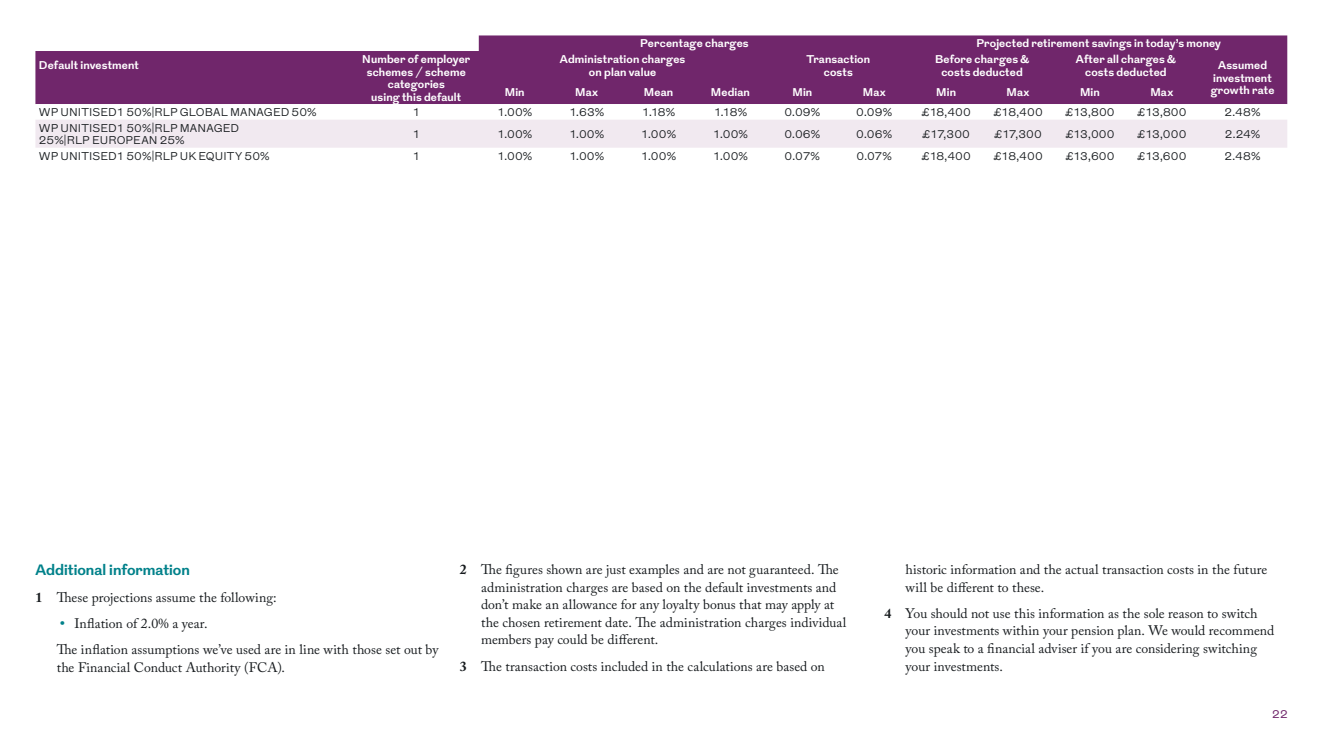
<style>
.page{position:relative;width:1323px;height:745px;background:#fff}
.page>*{position:absolute;margin:0;border:0;box-sizing:border-box;transform-origin:0 0}
.Subheading_2{font:700 15px "Grot";color:#01818a}
.Body_Text_-_numbers{font:13.75px/17.5px "Adobe Caslon Pro";color:#171b1e}
.Body_Text{font:13.75px/17.5px "Adobe Caslon Pro";letter-spacing:.005em;color:#171b1e}
.Body_Text_-_bullets{font:13.75px "Adobe Caslon Pro";letter-spacing:.005em;color:#171b1e}
.Table_header{font:700 11.25px/12.5px "Grot";letter-spacing:.01em;color:#fff;text-align:center}
.Table_body{font:300 11.25px "Grot";letter-spacing:.01em;color:#171b1e}
.Table_body_left_cell{font:300 11.25px/12.5px "Grot";letter-spacing:.01em;color:#171b1e}
.t1{font:11.25px "Grot";color:#70266b}
.s1{color:#fff}
.s2{font-weight:700}
.s3{font-weight:700;color:#01818a}
</style>
<div class="page">
<svg style="left:35px;top:35px;width:1252px;height:69px;background:#7c3877"></svg>
<div style="left:35px;top:120px;width:1252px;height:28px;background:#f1e9f0"></div>
<p class="Table_header" style="left:640px;top:38px;width:110px">Percentage charges</p>
<p class="Table_header" style="left:976px;top:38px;width:246px">Projected retirement savings in today’s money</p>
<p class="Table_header" style="left:39px;top:60px;width:102px">Default investment</p>
<p class="Table_header" style="left:362px;top:53px;width:110px">Number of employer schemes / scheme categories<br>using this default</p>
<p class="Table_header" style="left:560px;top:53px;width:127px">Administration charges on plan value</p>
<p class="Table_header" style="left:806px;top:53px;width:65px">Transaction costs</p>
<p class="Table_header" style="left:935px;top:53px;width:96px">Before charges &amp; costs deducted</p>
<p class="Table_header" style="left:1076px;top:53px;width:101px">After all charges &amp; costs deducted</p>
<p class="Table_header" style="left:1213px;top:60px;width:60px">Assumed investment</p>
<p class="Table_header" style="left:505px;top:86px;width:21px">Min</p>
<p class="Table_header" style="left:575px;top:86px;width:25px">Max</p>
<p class="Table_header" style="left:644px;top:86px;width:31px">Mean</p>
<p class="Table_header" style="left:711px;top:86px;width:41px">Median</p>
<p class="Table_header" style="left:792px;top:86px;width:21px">Min</p>
<p class="Table_header" style="left:863px;top:86px;width:25px">Max</p>
<p class="Table_header" style="left:936px;top:86px;width:21px">Min</p>
<p class="Table_header" style="left:1006px;top:86px;width:25px">Max</p>
<p class="Table_header" style="left:1080px;top:86px;width:21px">Min</p>
<p class="Table_header" style="left:1150px;top:86px;width:25px">Max</p>
<p class="Table_header" style="left:1211px;top:85px;width:65px">growth rate</p>
<p class="Table_body_left_cell" style="left:39px;top:106px;width:279px">WP UNITISED1 50%|RLP GLOBAL MANAGED 50%</p>
<p class="Table_body" style="left:412px;top:105px;width:9px">1</p>
<p class="Table_body" style="left:497px;top:105px;width:37px">1.00%</p>
<p class="Table_body" style="left:569px;top:105px;width:37px">1.63%</p>
<p class="Table_body" style="left:642px;top:105px;width:35px">1.18%</p>
<p class="Table_body" style="left:714px;top:105px;width:35px">1.18%</p>
<p class="Table_body" style="left:784px;top:105px;width:37px">0.09%</p>
<p class="Table_body" style="left:856px;top:105px;width:37px">0.09%</p>
<p class="Table_body" style="left:921px;top:105px;width:51px">£18,400</p>
<p class="Table_body" style="left:993px;top:105px;width:51px">£18,400</p>
<p class="Table_body" style="left:1065px;top:105px;width:51px">£13,800</p>
<p class="Table_body" style="left:1137px;top:105px;width:51px">£13,800</p>
<p class="Table_body" style="left:1224px;top:105px;width:38px">2.48%</p>
<p class="Table_body_left_cell" style="left:39px;top:122px;width:202px">WP UNITISED1 50%|RLP MANAGED<br>25%|RLP EUROPEAN 25%</p>
<p class="Table_body" style="left:412px;top:126px;width:9px">1</p>
<p class="Table_body" style="left:497px;top:126px;width:37px">1.00%</p>
<p class="Table_body" style="left:569px;top:126px;width:37px">1.00%</p>
<p class="Table_body" style="left:641px;top:126px;width:37px">1.00%</p>
<p class="Table_body" style="left:713px;top:126px;width:37px">1.00%</p>
<p class="Table_body" style="left:784px;top:126px;width:37px">0.06%</p>
<p class="Table_body" style="left:856px;top:126px;width:37px">0.06%</p>
<p class="Table_body" style="left:922px;top:126px;width:49px">£17,300</p>
<p class="Table_body" style="left:994px;top:126px;width:49px">£17,300</p>
<p class="Table_body" style="left:1065px;top:126px;width:51px">£13,000</p>
<p class="Table_body" style="left:1137px;top:126px;width:51px">£13,000</p>
<p class="Table_body" style="left:1225px;top:126px;width:37px">2.24%</p>
<p class="Table_body_left_cell" style="left:39px;top:150px;width:232px">WP UNITISED1 50%|RLP UK EQUITY 50%</p>
<p class="Table_body" style="left:412px;top:148px;width:9px">1</p>
<p class="Table_body" style="left:497px;top:148px;width:37px">1.00%</p>
<p class="Table_body" style="left:569px;top:148px;width:37px">1.00%</p>
<p class="Table_body" style="left:641px;top:148px;width:37px">1.00%</p>
<p class="Table_body" style="left:713px;top:148px;width:37px">1.00%</p>
<p class="Table_body" style="left:785px;top:148px;width:37px">0.07%</p>
<p class="Table_body" style="left:856px;top:148px;width:37px">0.07%</p>
<p class="Table_body" style="left:921px;top:148px;width:51px">£18,400</p>
<p class="Table_body" style="left:993px;top:148px;width:51px">£18,400</p>
<p class="Table_body" style="left:1065px;top:148px;width:51px">£13,600</p>
<p class="Table_body" style="left:1137px;top:148px;width:51px">£13,600</p>
<p class="Table_body" style="left:1224px;top:148px;width:38px">2.48%</p>
<h3 class="Subheading_2" style="left:35px;top:559px;width:266px">Additional information <span class="s1">(Talisman GPP)</span></h3>
<p class="Body_Text_-_numbers" style="left:35px;top:587px;width:243px"><span class="s2">1</span> These projections assume the following:</p>
<p class="Body_Text_-_bullets" style="left:60px;top:614px;width:149px"><span class="s3">•</span> Inflation of 2.0% a year.</p>
<p class="Body_Text" style="left:57px;top:640px;width:383px">The inflation assumptions we’ve used are in line with those set out by the Financial Conduct Authority (FCA).</p>
<p class="Body_Text_-_numbers" style="left:481px;top:560px;width:367px;text-indent:-21px"><span class="s2">2</span> The figures shown are just examples and are not guaranteed. The administration charges are based on the default investments and don’t make an allowance for any loyalty bonus that may apply at the chosen retirement date. The administration charges individual members pay could be different.</p>
<p class="Body_Text_-_numbers" style="left:460px;top:656px;width:366px"><span class="s2">3</span> The transaction costs included in the calculations are based on</p>
<p class="Body_Text_-_numbers" style="left:906px;top:560px;width:363px">historic information and the actual transaction costs in the future will be different to these.</p>
<p class="Body_Text_-_numbers" style="left:906px;top:604px;width:370px;text-indent:-21px"><span class="s2">4</span> You should not use this information as the sole reason to switch your investments within your pension plan. We would recommend you speak to a financial adviser if you are considering switching your investments.</p>
<p class="t1" style="left:1272px;top:706px;width:17px">22</p>
</div>
